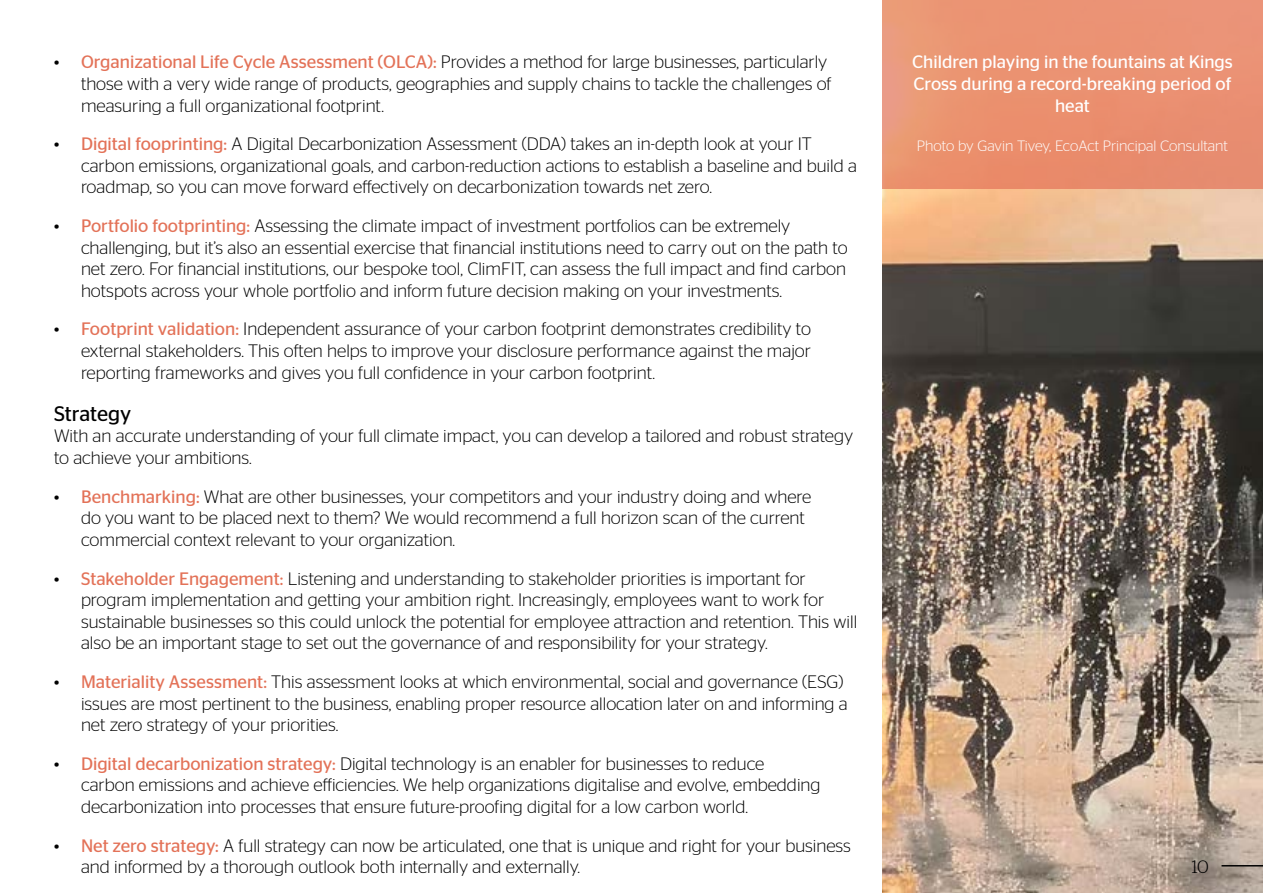
<style>
.page{position:relative;width:1263px;height:893px;background:#fff}
.page>*{position:absolute;margin:0;border:0;box-sizing:border-box;transform-origin:0 0}
.t1{font:21px "Stag Sans";color:#000}
.t2{font:300 18px/21.6px "Stag Sans";color:#000}
.t3{font:18px/21.6px "Stag Sans";color:#fff;text-align:center}
.t4{font:300 18px "Stag";color:#000}
.t5{font:300 15px "Stag Sans";color:#fff}
.s1{font-weight:400;color:#e37258}
</style>
<div class="page">
<img style="left:882px;top:188px;width:381px;height:705px">
<hr style="left:1221px;top:865px;width:42px;height:1px;background:#000">
<div style="left:882px;top:0;width:381px;height:188px;background:#eb9271"></div>
<p class="t2" style="left:81px;top:51px;width:752px;text-indent:-27px">• <span class="s1">Organizational Life Cycle Assessment (OLCA):</span> Provides a method for large businesses, particularly those with a very wide range of products, geographies and supply chains to tackle the challenges of measuring a full organizational footprint.</p>
<p class="t2" style="left:81px;top:133px;width:777px;text-indent:-27px">• <span class="s1">Digital fooprinting:</span> A Digital Decarbonization Assessment (DDA) takes an in-depth look at your IT carbon emissions, organizational goals, and carbon-reduction actions to establish a baseline and build a roadmap, so you can move forward effectively on decarbonization towards net zero.</p>
<p class="t2" style="left:81px;top:215px;width:768px;text-indent:-27px">• <span class="s1">Portfolio footprinting:</span> Assessing the climate impact of investment portfolios can be extremely challenging, but it’s also an essential exercise that financial institutions need to carry out on the path to net zero. For financial institutions, our bespoke tool, ClimFIT, can assess the full impact and find carbon hotspots across your whole portfolio and inform future decision making on your investments.</p>
<p class="t2" style="left:81px;top:318px;width:731px;text-align:justify;text-indent:-27px">• <span class="s1">Footprint validation:</span> Independent assurance of your carbon footprint demonstrates credibility to external stakeholders. This often helps to improve your disclosure performance against the major reporting frameworks and gives you full confidence in your carbon footprint.</p>
<p class="t1" style="left:54px;top:402px;width:79px">Strategy</p>
<p class="t2" style="left:54px;top:425px;width:801px">With an accurate understanding of your full climate impact, you can develop a tailored and robust strategy to achieve your ambitions.</p>
<p class="t2" style="left:81px;top:485px;width:732px;text-indent:-27px">• <span class="s1">Benchmarking:</span> What are other businesses, your competitors and your industry doing and where do you want to be placed next to them? We would recommend a full horizon scan of the current commercial context relevant to your organization.</p>
<p class="t2" style="left:81px;top:567px;width:778px;text-indent:-27px">• <span class="s1">Stakeholder Engagement:</span> Listening and understanding to stakeholder priorities is important for program implementation and getting your ambition right. Increasingly, employees want to work for sustainable businesses so this could unlock the potential for employee attraction and retention. This will also be an important stage to set out the governance of and responsibility for your strategy.</p>
<p class="t2" style="left:81px;top:671px;width:768px;text-indent:-27px">• <span class="s1">Materiality Assessment:</span> This assessment looks at which environmental, social and governance (ESG) issues are most pertinent to the business, enabling proper resource allocation later on and informing a net zero strategy of your priorities.</p>
<p class="t2" style="left:81px;top:752px;width:741px;text-indent:-27px">• <span class="s1">Digital decarbonization strategy:</span> Digital technology is an enabler for businesses to reduce carbon emissions and achieve efficiencies. We help organizations digitalise and evolve, embedding decarbonization into processes that ensure future-proofing digital for a low carbon world.</p>
<p class="t2" style="left:81px;top:834px;width:771px;text-indent:-27px">• <span class="s1">Net zero strategy:</span> A full strategy can now be articulated, one that is unique and right for your business and informed by a thorough outlook both internally and externally.</p>
<p class="t3" style="left:912px;top:51px;width:322px">Children playing in the fountains at Kings<br>Cross during a record-breaking period of heat</p>
<p class="t5" style="left:917px;top:138px;width:313px">Photo by Gavin Tivey, EcoAct Principal Consultant</p>
<p class="t4" style="left:1192px;top:856px;width:19px">10</p>
</div>
